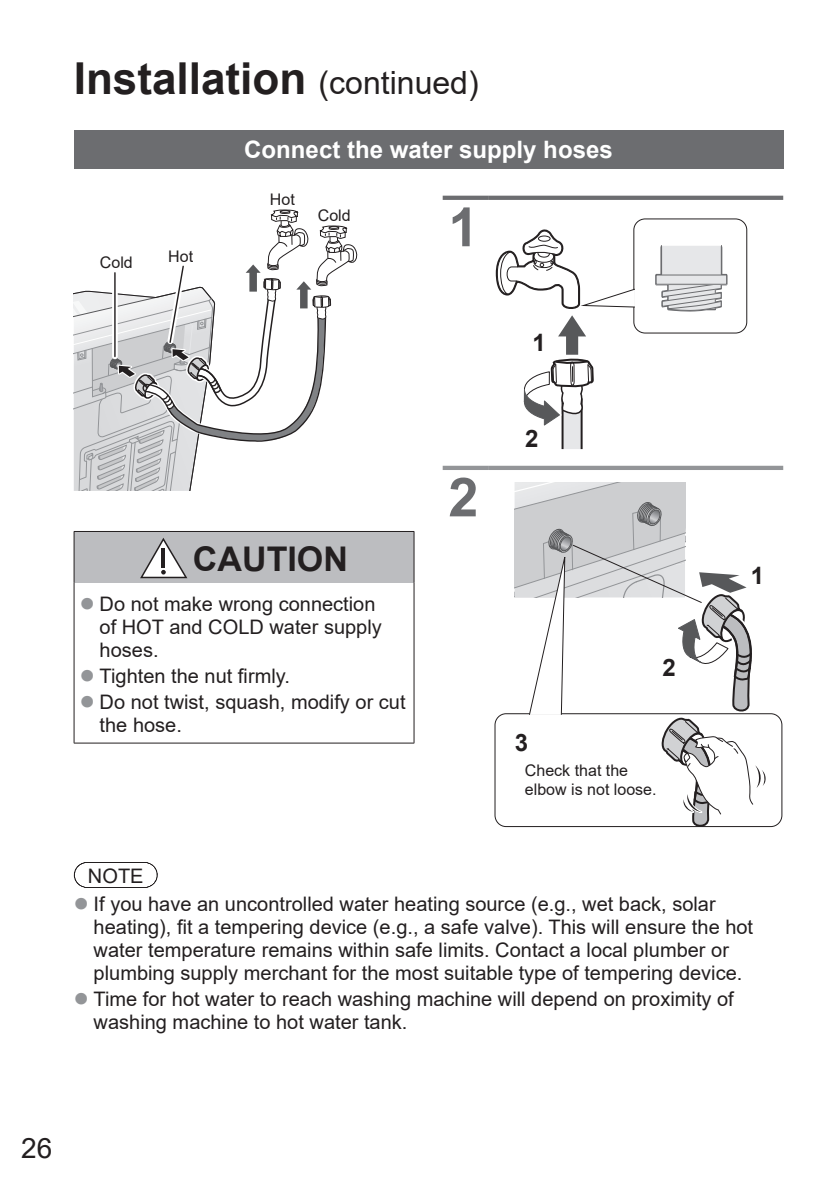
<style>
.page{position:relative;width:840px;height:1191px;background:#fff}
.page>*{position:absolute;margin:0;border:0;box-sizing:border-box;transform-origin:0 0}
.Step_Num{font:700 54px "Arial";color:#6c6d70}
.L1{font:700 44px "Arial";color:#231f20}
.CAUTION{font:700 34px "Arial";color:#231f20}
.t1{font:28px "Arial";color:#231f20}
.L2{font:700 24px "Arial";color:#fff}
.Body_Bold_12pt{font:700 24px "Arial";color:#231f20}
.NOTE{font:20px/23px "Arial";color:#231f20}
.Body_8pt{font:16px/19px "Arial";color:#231f20}
.s1{font-weight:400;font-size:32px}
</style>
<div class="page">
<div style="left:74px;top:531px;width:340px;height:51px;background:#bcbdc0"></div>
<hr style="left:74px;top:531px;width:340px;height:1px;background:#231f20">
<hr style="left:74px;top:532px;width:1px;height:50px;background:#231f20">
<hr style="left:413px;top:532px;width:1px;height:50px;background:#231f20">
<hr style="left:74px;top:582px;width:1px;height:161px;background:#231f20">
<hr style="left:413px;top:582px;width:1px;height:161px;background:#231f20">
<hr style="left:74px;top:742px;width:340px;height:1px;background:#231f20">
<svg style="left:140px;top:538px;width:47px;height:40px"></svg>
<div style="left:74px;top:130px;width:708px;height:39px;background:#6c6d70"></div>
<hr style="left:442px;top:466px;width:46px;height:4px;background:#939598">
<hr style="left:488px;top:466px;width:294px;height:4px;background:#939598">
<hr style="left:442px;top:196px;width:46px;height:4px;background:#6c6d70">
<hr style="left:488px;top:196px;width:294px;height:4px;background:#6c6d70">
<div style="left:633px;top:218px;width:113px;height:115px;border:1px solid #231f20;border-radius:11px"></div>
<svg style="left:495px;top:225px;width:140px;height:84px"></svg>
<svg style="left:655px;top:245px;width:72px;height:67px"></svg>
<div style="left:655px;top:275px;width:71px;height:9px;background:#e6e7e9"></div>
<div style="left:655px;top:275px;width:71px;height:10px;border:1px solid #6c6d70"></div>
<svg style="left:523px;top:315px;width:69px;height:135px"></svg>
<svg style="left:514px;top:482px;width:252px;height:346px"></svg>
<svg style="left:74px;top:209px;width:284px;height:282px"></svg>
<div style="left:112px;top:273px;width:6px;height:83px;background:#fff"></div>
<hr style="left:114px;top:273px;width:2px;height:83px;background:#231f20">
<svg style="left:86px;top:862px;width:59px;height:1px"></svg>
<p class="L1" style="left:74px;top:48px;width:406px">Installation <span class="s1">(continued)</span></p>
<p class="L2" style="left:244px;top:133px;width:370px">Connect the water supply hoses</p>
<p class="Body_8pt" style="left:100px;top:252px;width:34px">Cold</p>
<p class="Body_8pt" style="left:168px;top:246px;width:26px">Hot</p>
<p class="Body_8pt" style="left:270px;top:190px;width:26px">Hot</p>
<p class="Body_8pt" style="left:317px;top:205px;width:34px">Cold</p>
<p class="CAUTION" style="left:193px;top:535px;width:156px">CAUTION</p>
<p class="NOTE" style="left:99px;top:592px;width:283px">Do not make wrong connection of HOT and COLD water supply hoses.</p>
<p class="NOTE" style="left:99px;top:664px;width:192px">Tighten the nut firmly.</p>
<p class="NOTE" style="left:99px;top:690px;width:307px">Do not twist, squash, modify or cut the hose.</p>
<p class="Step_Num" style="left:448px;top:189px;width:32px">1</p>
<p class="Step_Num" style="left:448px;top:459px;width:32px">2</p>
<p class="Body_Bold_12pt" style="left:532px;top:325px;width:15px">1</p>
<p class="Body_Bold_12pt" style="left:525px;top:422px;width:15px">2</p>
<p class="Body_Bold_12pt" style="left:662px;top:651px;width:15px">2</p>
<p class="Body_Bold_12pt" style="left:514px;top:725px;width:15px">3</p>
<p class="Body_8pt" style="left:524px;top:761px;width:133px">Check that the elbow is not loose.</p>
<p class="Body_Bold_12pt" style="left:750px;top:559px;width:15px">1</p>
<p class="NOTE" style="left:88px;top:864px;width:57px">NOTE</p>
<p class="NOTE" style="left:94px;top:892px;width:660px">If you have an uncontrolled water heating source (e.g., wet back, solar heating), fit a tempering device (e.g., a safe valve). This will ensure the hot water temperature remains within safe limits. Contact a local plumber or plumbing supply merchant for the most suitable type of tempering device.</p>
<p class="NOTE" style="left:94px;top:987px;width:641px">Time for hot water to reach washing machine will depend on proximity of washing machine to hot water tank.</p>
<h3 class="t1" style="left:21px;top:1129px;width:33px">26</h3>
</div>
